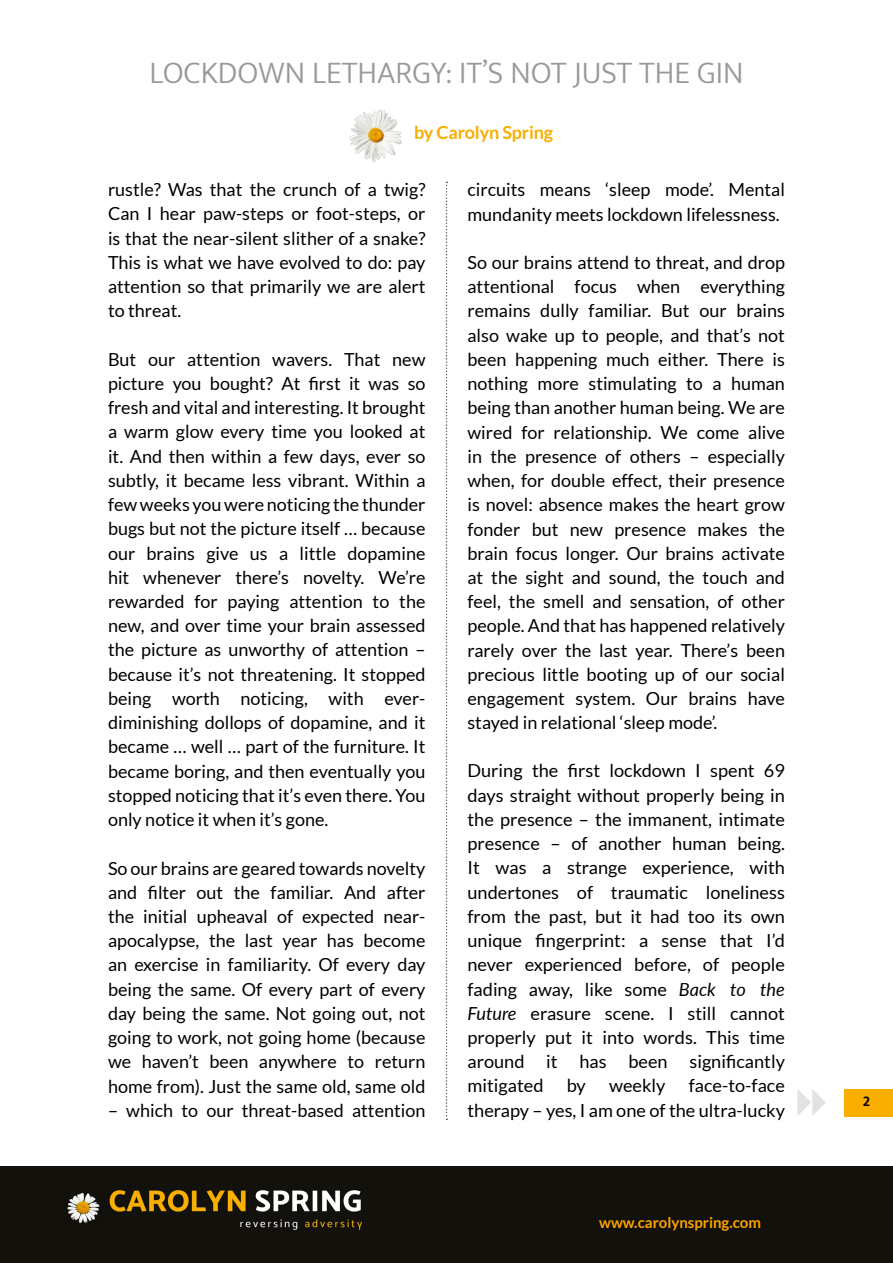
<style>
.page{position:relative;width:893px;height:1263px;background:#fff}
.page>*{position:absolute;margin:0;border:0;box-sizing:border-box;transform-origin:0 0}
.t1{font:300 31.5px "Mukta";color:#999}
.t2{font:18px/24.3px "Lato";color:#000;text-align:justify}
.t3{font:700 18px "Lato";letter-spacing:-.01em;color:#f9ae00}
.t4{font:700 15px "Lato";color:#ffa300}
.t5{font:700 15px "Mukta";color:#000}
.s1{font-style:italic}
</style>
<div class="page">
<div style="left:0;top:1166px;width:893px;height:97px;background:#13110c"></div>
<img style="left:67px;top:1190px;width:295px;height:40px">
<svg style="left:797px;top:1089px;width:29px;height:27px"></svg>
<div style="left:844px;top:1089px;width:49px;height:27px;background:#f9ae00"></div>
<img style="left:349px;top:109px;width:53px;height:54px">
<svg style="left:446px;top:182px;width:1px;height:938px"></svg>
<h1 class="t1" style="left:150px;top:53px;width:595px">LOCKDOWN LETHARGY: IT’S NOT JUST THE GIN</h1>
<p class="t3" style="left:414px;top:122px;width:140px">by Carolyn Spring</p>
<p class="t2" style="left:108px;top:177px;width:319px">rustle? Was that the crunch of a twig?<br>Can I hear paw-steps or foot-steps, or is that the near-silent slither of a snake?<br>This is what we have evolved to do: pay attention so that primarily we are alert to threat.</p>
<p class="t2" style="left:108px;top:347px;width:319px">But our attention wavers. That new picture you bought? At first it was so fresh and vital and interesting. It brought a warm glow every time you looked at it. And then within a few days, ever so subtly, it became less vibrant. Within a few weeks you were noticing the thunder bugs but not the picture itself … because our brains give us a little dopamine hit whenever there’s novelty. We’re rewarded for paying attention to the new, and over time your brain assessed the picture as unworthy of attention – because it’s not threatening. It stopped being worth noticing, with ever&shy;diminishing dollops of dopamine, and it became … well … part of the furniture. It became boring, and then eventually you stopped noticing that it’s even there. You only notice it when it’s gone.</p>
<p class="t2" style="left:108px;top:856px;width:319px">So our brains are geared towards novelty and filter out the familiar. And after the initial upheaval of expected near&shy;apocalypse, the last year has become an exercise in familiarity. Of every day being the same. Of every part of every day being the same. Not going out, not going to work, not going home (because we haven’t been anywhere to return home from). Just the same old, same old</p>
<p class="t2" style="left:108px;top:1098px;width:319px">– which to our threat-based attention</p>
<p class="t2" style="left:467px;top:178px;width:319px">circuits means ‘sleep mode’. Mental mundanity meets lockdown lifelessness.</p>
<p class="t2" style="left:467px;top:250px;width:319px">So our brains attend to threat, and drop attentional focus when everything remains dully familiar. But our brains also wake up to people, and that’s not been happening much either. There is nothing more stimulating to a human being than another human being. We are wired for relationship. We come alive in the presence of others – especially when, for double effect, their presence is novel: absence makes the heart grow fonder but new presence makes the brain focus longer. Our brains activate at the sight and sound, the touch and feel, the smell and sensation, of other people. And that has happened relatively rarely over the last year. There’s been precious little booting up of our social engagement system. Our brains have stayed in relational ‘sleep mode’.</p>
<p class="t2" style="left:467px;top:759px;width:319px">During the first lockdown I spent 69 days straight without properly being in the presence – the immanent, intimate presence – of another human being.<br>It was a strange experience, with undertones of traumatic loneliness from the past, but it had too its own unique fingerprint: a sense that I’d never experienced before, of people fading away, like some <span class="s1">Back to the Future</span> erasure scene. I still cannot properly put it into words. This time around it has been significantly mitigated</p>
<p class="t2" style="left:567px;top:1074px;width:21px">by</p>
<p class="t2" style="left:609px;top:1074px;width:58px">weekly</p>
<p class="t2" style="left:467px;top:1074px;width:319px;text-align:right">face-to-face<br>therapy – yes, I am one of the ultra-lucky</p>
<p class="t4" style="left:599px;top:1214px;width:163px">www.carolynspring.com</p>
<p class="t5" style="left:863px;top:1092px;width:9px">2</p>
</div>
